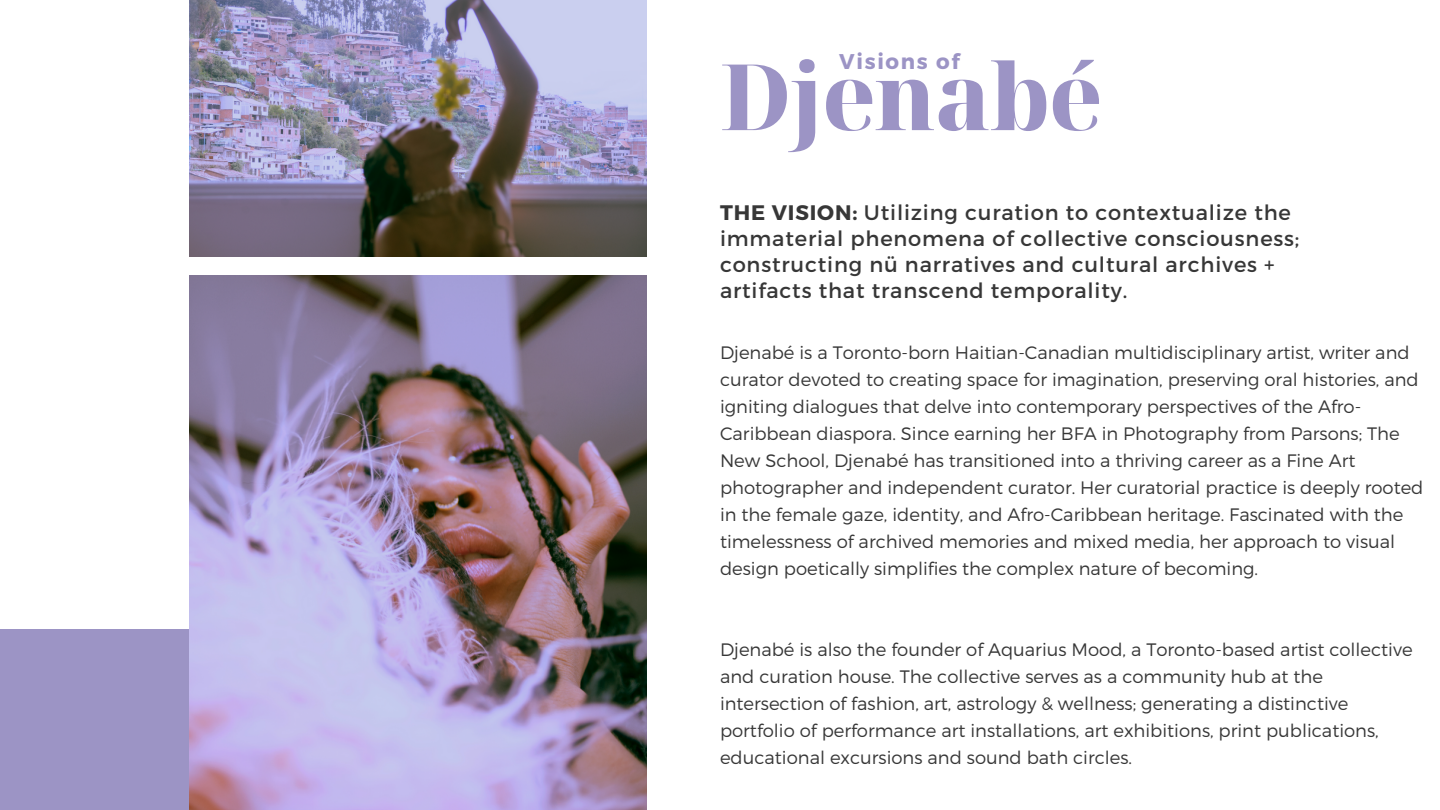
<style>
.page{position:relative;width:1440px;height:810px;background:#fff}
.page>*{position:absolute;margin:0;border:0;box-sizing:border-box;transform-origin:0 0}
.t1{font:800 91.8px "Noto Serif Display";letter-spacing:-.015em;color:#9c94c5}
.t2{font:700 21.3px "Montserrat";letter-spacing:.08em;color:#9c94c5}
.t3{font:21px/26.2px "Montserrat";letter-spacing:.04em;color:#373737}
.t4{font:300 18px/27px "Montserrat";color:#373737}
.s1{font-weight:700}
</style>
<div class="page">
<img style="left:189px;top:276px;width:457px;height:534px">
<img style="left:189px;top:0;width:457px;height:256px">
<div style="left:0;top:629px;width:189px;height:181px;background:#9c94c5"></div>
<p class="t2" style="left:839px;top:48px;width:122px">Visions of</p>
<p class="t1" style="left:720px;top:32px;width:384px">Djenabé</p>
<h1 class="t3" style="left:720px;top:198px;width:581px"><span class="s1">THE VISION:</span> Utilizing curation to contextualize the immaterial phenomena of collective consciousness; constructing nü narratives and cultural archives + artifacts that transcend temporality.</h1>
<h2 class="t4" style="left:720px;top:338px;width:705px">Djenabé is a Toronto-born Haitian-Canadian multidisciplinary artist, writer and curator devoted to creating space for imagination, preserving oral histories, and igniting dialogues that delve into contemporary perspectives of the Afro-Caribbean diaspora. Since earning her BFA in Photography from Parsons; The New School, Djenabé has transitioned into a thriving career as a Fine Art photographer and independent curator. Her curatorial practice is deeply rooted in the female gaze, identity, and Afro-Caribbean heritage. Fascinated with the timelessness of archived memories and mixed media, her approach to visual design poetically simplifies the complex nature of becoming.</h2>
<h3 class="t4" style="left:720px;top:635px;width:694px">Djenabé is also the founder of Aquarius Mood, a Toronto-based artist collective and curation house. The collective serves as a community hub at the intersection of fashion, art, astrology &amp; wellness; generating a distinctive portfolio of performance art installations, art exhibitions, print publications, educational excursions and sound bath circles.</h3>
</div>
